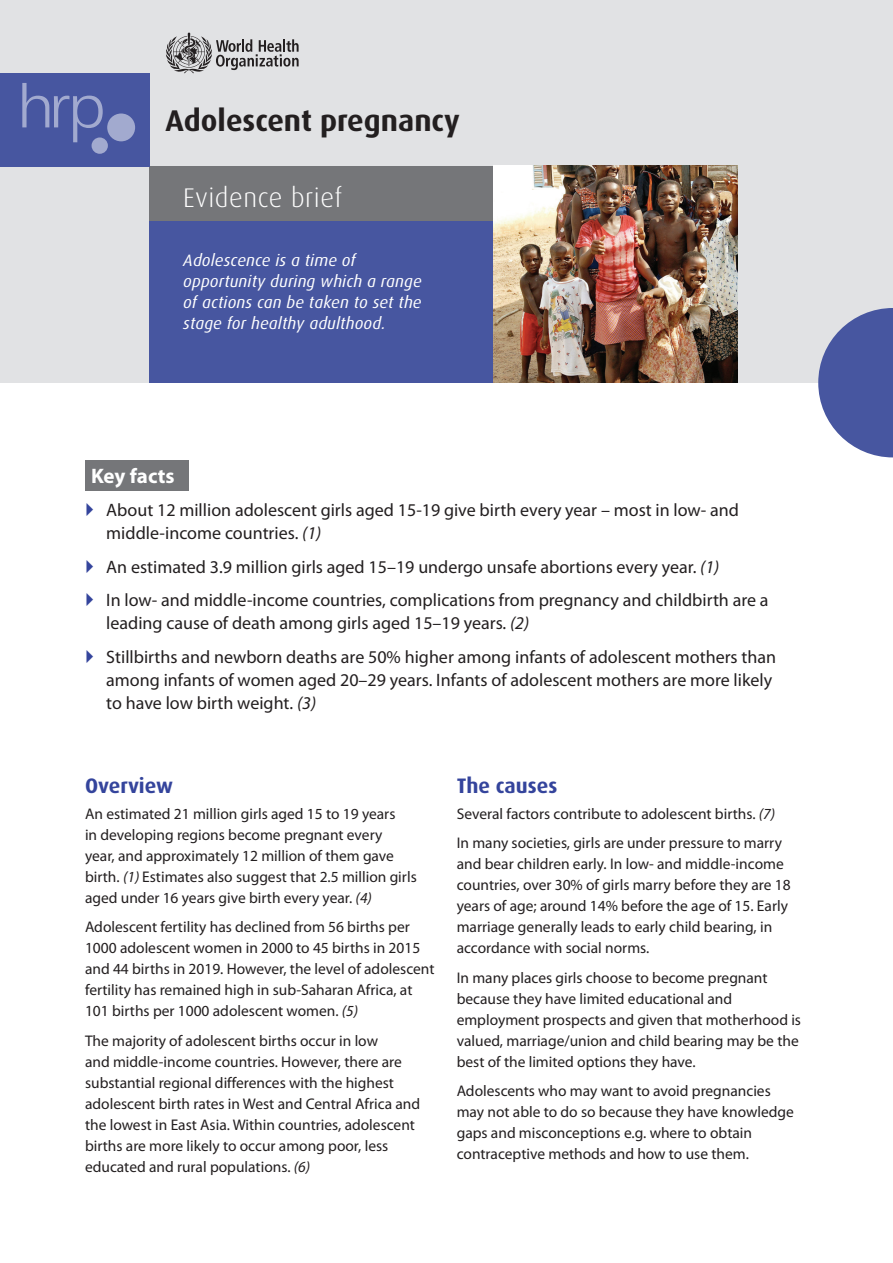
<style>
.page{position:relative;width:893px;height:1263px;background:#fff}
.page>*{position:absolute;margin:0;border:0;box-sizing:border-box;transform-origin:0 0}
.Main_heading{font:700 30px "Dax Pro";color:#231f20}
.evidende_bief{font:300 27px "Dax Pro";letter-spacing:.02em;color:#fff}
.Heading_1{font:700 21px "Dax Pro";color:#34449c}
.Heading__Key_facts{font:700 21px "Myriad Pro";color:#fff}
.t1{font:18px/23px "Myriad Pro";color:#231f20}
.message{font:italic 16.5px/21px "Dax Pro";letter-spacing:.01em;color:#fff}
.t2{font:15.45px/21px "Myriad Pro";color:#231f20}
.s1{font-style:italic}
</style>
<div class="page">
<div style="left:0;top:0;width:893px;height:383px;background:#e1e2e4"></div>
<div style="left:149px;top:183px;width:348px;height:200px;background:#4756a0"></div>
<div style="left:149px;top:166px;width:348px;height:55px;background:#757679"></div>
<img style="left:493px;top:166px;width:244px;height:217px">
<svg style="left:818px;top:308px;width:75px;height:149px"></svg>
<div style="left:0;top:73px;width:150px;height:93px;background:#4756a0"></div>
<div style="left:85px;top:460px;width:104px;height:31px;background:#757679"></div>
<div style="left:107px;top:113px;width:28px;height:28px;background:#a2aacf;border-radius:50%"></div>
<svg style="left:92px;top:137px;width:16px;height:17px"></svg>
<svg style="left:22px;top:83px;width:81px;height:59px"></svg>
<svg style="left:166px;top:33px;width:133px;height:40px"></svg>
<p class="Main_heading" style="left:165px;top:101px;width:296px">Adolescent pregnancy</p>
<p class="evidende_bief" style="left:183px;top:181px;width:161px">Evidence brief</p>
<p class="message" style="left:183px;top:250px;width:240px">Adolescence is a time of opportunity during which a range of actions can be taken to set the stage for healthy adulthood.</p>
<p class="Heading__Key_facts" style="left:91px;top:465px;width:85px">Key facts</p>
<p class="t1" style="left:106px;top:499px;width:634px">About 12 million adolescent girls aged 15-19 give birth every year – most in low- and middle-income countries. <span class="s1">(1)</span></p>
<p class="t1" style="left:106px;top:556px;width:614px">An estimated 3.9 million girls aged 15–19 undergo unsafe abortions every year. <span class="s1">(1)</span></p>
<p class="t1" style="left:106px;top:589px;width:664px">In low- and middle-income countries, complications from pregnancy and childbirth are a leading cause of death among girls aged 15–19 years. <span class="s1">(2)</span></p>
<p class="t1" style="left:106px;top:646px;width:671px">Stillbirths and newborn deaths are 50% higher among infants of adolescent mothers than among infants of women aged 20–29 years. Infants of adolescent mothers are more likely to have low birth weight. <span class="s1">(3)</span></p>
<p class="Heading_1" style="left:85px;top:772px;width:90px">Overview</p>
<p class="t2" style="left:85px;top:803px;width:333px">An estimated 21 million girls aged 15 to 19 years<br>in developing regions become pregnant every<br>year, and approximately 12 million of them gave birth. <span class="s1">(1)</span> Estimates also suggest that 2.5 million girls aged under 16 years give birth every year. <span class="s1">(4)</span></p>
<p class="t2" style="left:85px;top:917px;width:351px">Adolescent fertility has declined from 56 births per 1000 adolescent women in 2000 to 45 births in 2015 and 44 births in 2019. However, the level of adolescent fertility has remained high in sub-Saharan Africa, at 101 births per 1000 adolescent women. <span class="s1">(5)</span></p>
<p class="t2" style="left:85px;top:1030px;width:337px">The majority of adolescent births occur in low<br>and middle-income countries. However, there are substantial regional differences with the highest adolescent birth rates in West and Central Africa and the lowest in East Asia. Within countries, adolescent births are more likely to occur among poor, less educated and rural populations. <span class="s1">(6)</span></p>
<p class="Heading_1" style="left:457px;top:772px;width:102px">The causes</p>
<p class="t2" style="left:457px;top:803px;width:320px">Several factors contribute to adolescent births. <span class="s1">(7)</span></p>
<p class="t2" style="left:457px;top:833px;width:335px">In many societies, girls are under pressure to marry and bear children early. In low- and middle-income countries, over 30% of girls marry before they are 18 years of age; around 14% before the age of 15. Early marriage generally leads to early child bearing, in accordance with social norms.</p>
<p class="t2" style="left:457px;top:967px;width:346px">In many places girls choose to become pregnant because they have limited educational and employment prospects and given that motherhood is valued, marriage/union and child bearing may be the best of the limited options they have.</p>
<p class="t2" style="left:457px;top:1081px;width:339px">Adolescents who may want to avoid pregnancies may not able to do so because they have knowledge gaps and misconceptions e.g. where to obtain contraceptive methods and how to use them.</p>
</div>
